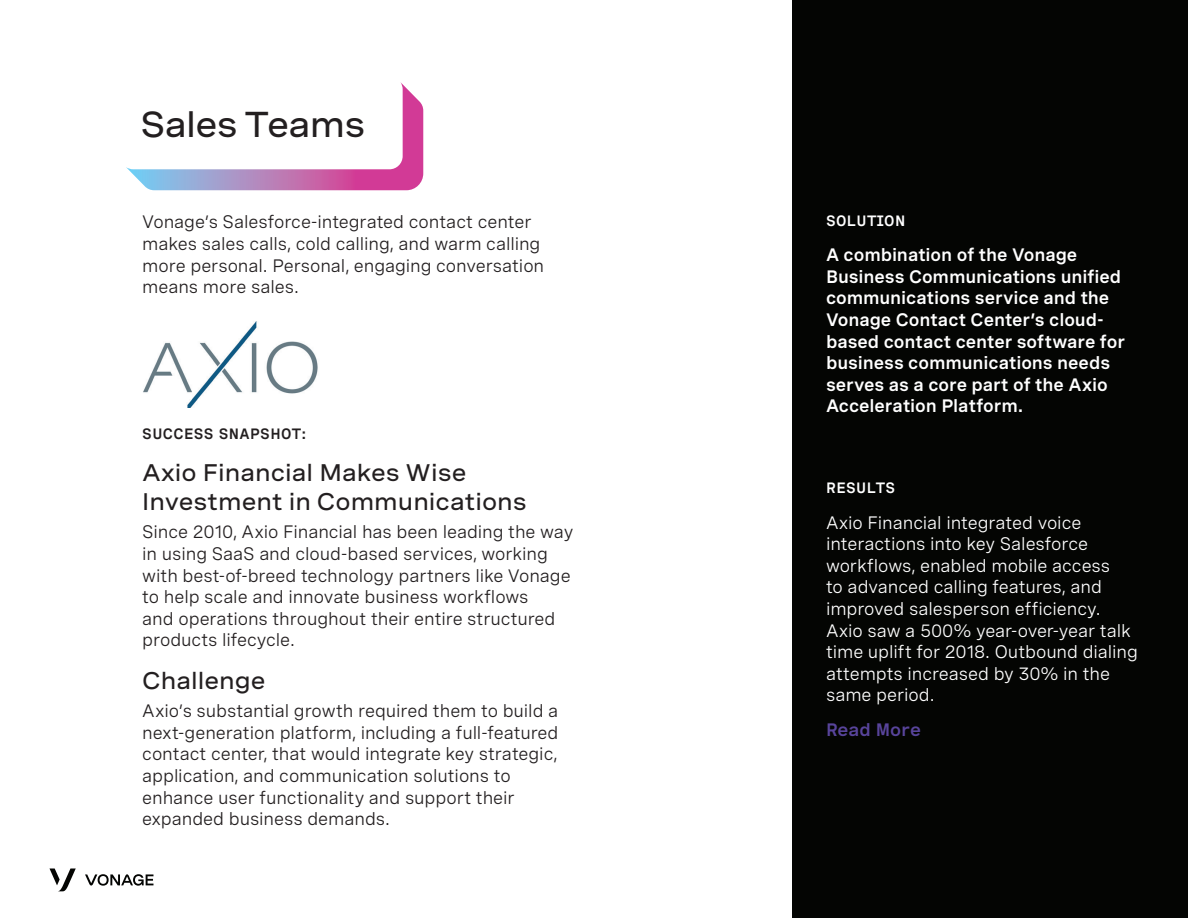
<style>
.page{position:relative;width:1188px;height:918px;background:#fff}
.page>*{position:absolute;margin:0;border:0;box-sizing:border-box;transform-origin:0 0}
.t1{font:500 expanded 36px "Spezia";letter-spacing:-.02em;color:#231f20}
.t2{font:500 expanded 24px/28.8px "Spezia";color:#231f20}
.t3{font:18px/21.6px "Spezia";letter-spacing:-.005em;color:#231f20}
.t4{font:18px/21.6px "Spezia";letter-spacing:-.005em;color:#fff}
.t5{font:600 18px/21.6px "Spezia";letter-spacing:-.005em;color:#fff}
.t6{font:600 18px "Spezia Semi Mono";letter-spacing:-.01em;color:#58449b}
.t7{font:600 15px "Spezia Semi Mono";letter-spacing:.025em;color:#231f20}
.t8{font:600 15px "Spezia Semi Mono";letter-spacing:.025em;color:#fff}
</style>
<div class="page">
<svg style="left:49px;top:869px;width:27px;height:22px"></svg>
<svg style="left:85px;top:874px;width:68px;height:12px"></svg>
<div style="left:792px;top:0;width:396px;height:918px;background:#040503"></div>
<svg style="left:126px;top:82px;width:297px;height:108px"></svg>
<img style="left:143px;top:321px;width:175px;height:86px">
<h1 class="t1" style="left:140px;top:97px;width:227px">Sales Teams</h1>
<p class="t3" style="left:142px;top:210px;width:403px">Vonage’s Salesforce-integrated contact center makes sales calls, cold calling, and warm calling more personal. Personal, engaging conversation means more sales.</p>
<p class="t7" style="left:142px;top:422px;width:166px">SUCCESS SNAPSHOT:</p>
<h2 class="t2" style="left:142px;top:457px;width:386px">Axio Financial Makes Wise<br>Investment in Communications</h2>
<p class="t3" style="left:142px;top:520px;width:433px">Since 2010, Axio Financial has been leading the way in using SaaS and cloud-based services, working with best-of-breed technology partners like Vonage to help scale and innovate business workflows<br>and operations throughout their entire structured products lifecycle.</p>
<h2 class="t2" style="left:142px;top:664px;width:125px">Challenge</h2>
<p class="t3" style="left:142px;top:699px;width:418px">Axio’s substantial growth required them to build a next-generation platform, including a full-featured contact center, that would integrate key strategic, application, and communication solutions to enhance user functionality and support their expanded business demands.</p>
<p class="t8" style="left:826px;top:209px;width:81px">SOLUTION</p>
<p class="t5" style="left:826px;top:243px;width:300px">A combination of the Vonage<br>Business Communications unified communications service and the<br>Vonage Contact Center’s cloud&shy;based contact center software for business communications needs serves as a core part of the Axio<br>Acceleration Platform.</p>
<p class="t8" style="left:826px;top:477px;width:71px">RESULTS</p>
<p class="t4" style="left:826px;top:510px;width:313px">Axio Financial integrated voice interactions into key Salesforce workflows, enabled mobile access<br>to advanced calling features, and improved salesperson efficiency.<br>Axio saw a 500% year-over-year talk time uplift for 2018. Outbound dialing attempts increased by 30% in the same period.</p>
<p class="t6" style="left:826px;top:716px;width:96px">Read More</p>
</div>
